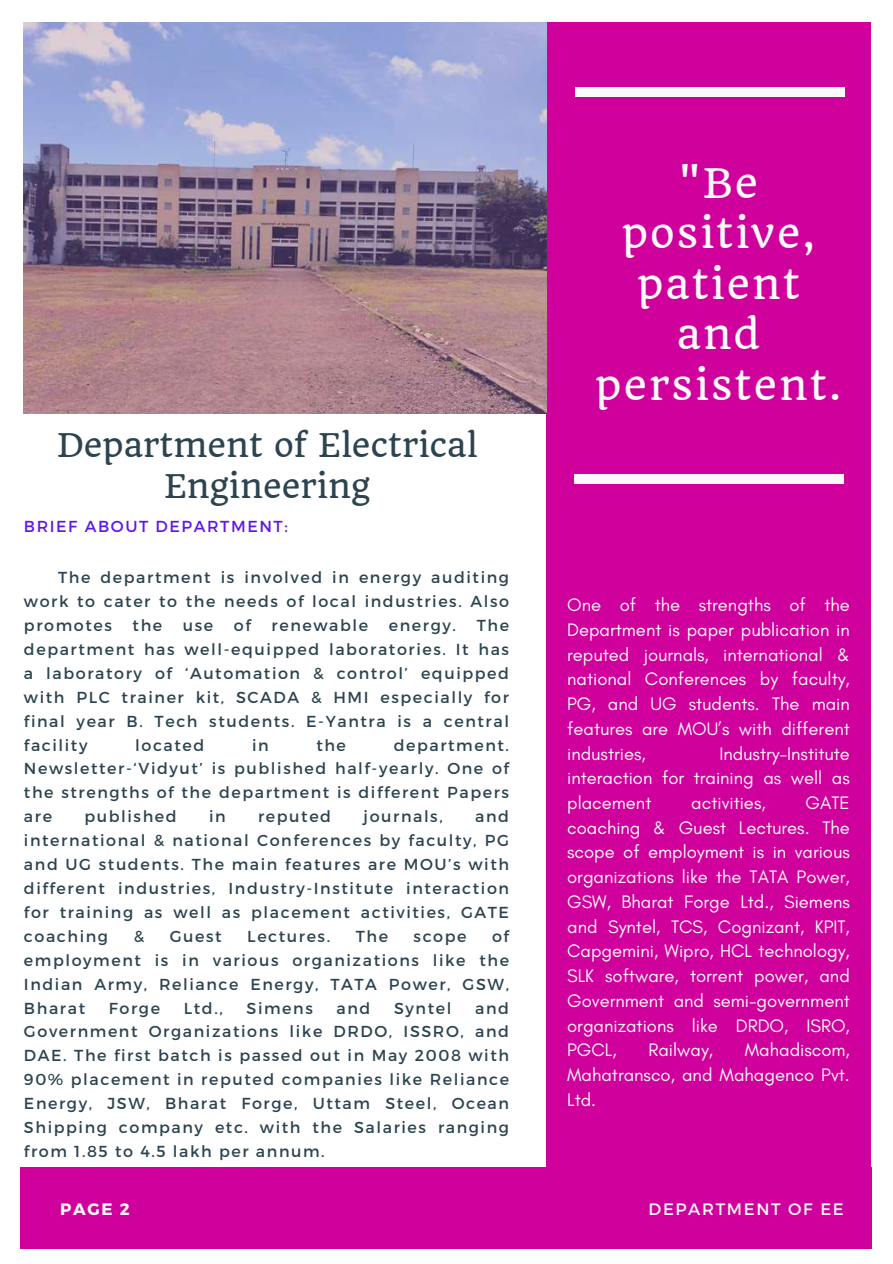
<style>
.page{position:relative;width:893px;height:1264px;background:#fff}
.page>*{position:absolute;margin:0;border:0;box-sizing:border-box;transform-origin:0 0}
.t1{font:39.75px/50.6px "Quando";letter-spacing:.05em;color:#fafafa;text-align:center}
.t2{font:31.8px/40.2px "Quando";color:#2c4450;text-align:center}
.t3{font:18.45px/24.8px "Glacial Indifference";color:#fafafa;text-align:justify}
.t4{font:16.5px "Montserrat";letter-spacing:.1em;color:#fafafa}
.t5{font:700 16.5px "Montserrat";color:#fafafa}
.t6{font:15.9px/23.9px "Montserrat";letter-spacing:.1em;color:#2c4450;text-align:justify}
.t7{font:15.9px "Montserrat";letter-spacing:.1em;color:#5e17eb}
</style>
<div class="page">
<div style="left:20px;top:1167px;width:851px;height:81px;background:#cf009b"></div>
<div style="left:546px;top:22px;width:324px;height:1145px;background:#cf009b"></div>
<img style="left:24px;top:22px;width:523px;height:392px">
<div style="left:574px;top:88px;width:270px;height:9px;background:#fafafa"></div>
<div style="left:574px;top:474px;width:269px;height:9px;background:#fafafa"></div>
<h2 class="t2" style="left:57px;top:425px;width:422px">Department of Electrical<br>Engineering</h2>
<p class="t7" style="left:24px;top:516px;width:265px">BRIEF ABOUT DEPARTMENT:</p>
<p class="t6" style="left:24px;top:565px;width:486px;text-indent:34px">The department is involved in energy auditing work to cater to the needs of local industries. Also promotes</p>
<p class="t6" style="left:133px;top:612px;width:31px">the</p>
<p class="t6" style="left:183px;top:612px;width:32px">use</p>
<p class="t6" style="left:234px;top:612px;width:18px">of</p>
<p class="t6" style="left:271px;top:612px;width:98px">renewable</p>
<p class="t6" style="left:389px;top:612px;width:69px">energy.</p>
<p class="t6" style="left:24px;top:612px;width:486px;text-indent:452px">The department has well-equipped laboratories. It has a laboratory of ‘Automation &amp; control’ equipped with PLC trainer kit, SCADA &amp; HMI especially for final year B. Tech students. E-Yantra is a central facility</p>
<p class="t6" style="left:135px;top:732px;width:71px">located</p>
<p class="t6" style="left:252px;top:732px;width:18px">in</p>
<p class="t6" style="left:316px;top:732px;width:31px">the</p>
<p class="t6" style="left:24px;top:732px;width:486px;text-indent:370px">department.<br>Newsletter-‘Vidyut’ is published half-yearly. One of the strengths of the department is different Papers are</p>
<p class="t6" style="left:84px;top:804px;width:94px">published</p>
<p class="t6" style="left:209px;top:804px;width:18px">in</p>
<p class="t6" style="left:258px;top:804px;width:74px">reputed</p>
<p class="t6" style="left:363px;top:804px;width:81px">journals,</p>
<p class="t6" style="left:24px;top:804px;width:486px;text-indent:451px">and international &amp; national Conferences by faculty, PG and UG students. The main features are MOU’s with different industries, Industry-Institute interaction for training as well as placement activities, GATE coaching</p>
<p class="t6" style="left:24px;top:923px;width:486px;text-indent:468px">of employment is in various organizations like the Indian Army, Reliance Energy, TATA Power, GSW, Bharat</p>
<p class="t6" style="left:134px;top:923px;width:12px">&amp;</p>
<p class="t6" style="left:170px;top:923px;width:53px">Guest</p>
<p class="t6" style="left:247px;top:923px;width:84px">Lectures.</p>
<p class="t6" style="left:356px;top:923px;width:34px">The</p>
<p class="t6" style="left:413px;top:923px;width:54px">scope</p>
<p class="t6" style="left:109px;top:995px;width:53px">Forge</p>
<p class="t6" style="left:184px;top:995px;width:41px">Ltd.,</p>
<p class="t6" style="left:246px;top:995px;width:68px">Simens</p>
<p class="t6" style="left:336px;top:995px;width:35px">and</p>
<p class="t6" style="left:394px;top:995px;width:59px">Syntel</p>
<p class="t6" style="left:24px;top:995px;width:486px;text-indent:451px">and Government Organizations like DRDO, ISSRO, and DAE. The first batch is passed out in May 2008 with 90% placement in reputed companies like Reliance Energy, JSW, Bharat Forge, Uttam Steel, Ocean Shipping company etc. with the Salaries ranging from 1.85 to 4.5 lakh per annum.</p>
<h1 class="t1" style="left:595px;top:158px;width:248px">"Be positive, patient and persistent.</h1>
<p class="t3" style="left:567px;top:592px;width:284px">One of the strengths of the Department is paper publication in reputed journals, international &amp; national Conferences by faculty, PG, and UG students. The main features are MOU’s with different industries,</p>
<p class="t3" style="left:567px;top:740px;width:284px;text-indent:152px">Industry-Institute interaction for training as well as placement</p>
<p class="t3" style="left:567px;top:790px;width:284px;text-indent:238px">GATE coaching &amp; Guest Lectures. The scope of employment is in various organizations like the TATA Power, GSW, Bharat Forge Ltd., Siemens and Syntel, TCS, Cognizant, KPIT, Capgemini, Wipro, HCL technology, SLK software, torrent power, and Government and semi-government organizations like DRDO, ISRO, PGCL,</p>
<p class="t3" style="left:691px;top:790px;width:76px">activities,</p>
<p class="t3" style="left:567px;top:1037px;width:284px;text-indent:178px">Mahadiscom, Mahatransco, and Mahagenco Pvt.<br>Ltd.</p>
<p class="t3" style="left:648px;top:1037px;width:66px">Railway,</p>
<p class="t5" style="left:60px;top:1197px;width:71px">PAGE 2</p>
<p class="t4" style="left:648px;top:1197px;width:196px">DEPARTMENT OF EE</p>
</div>
